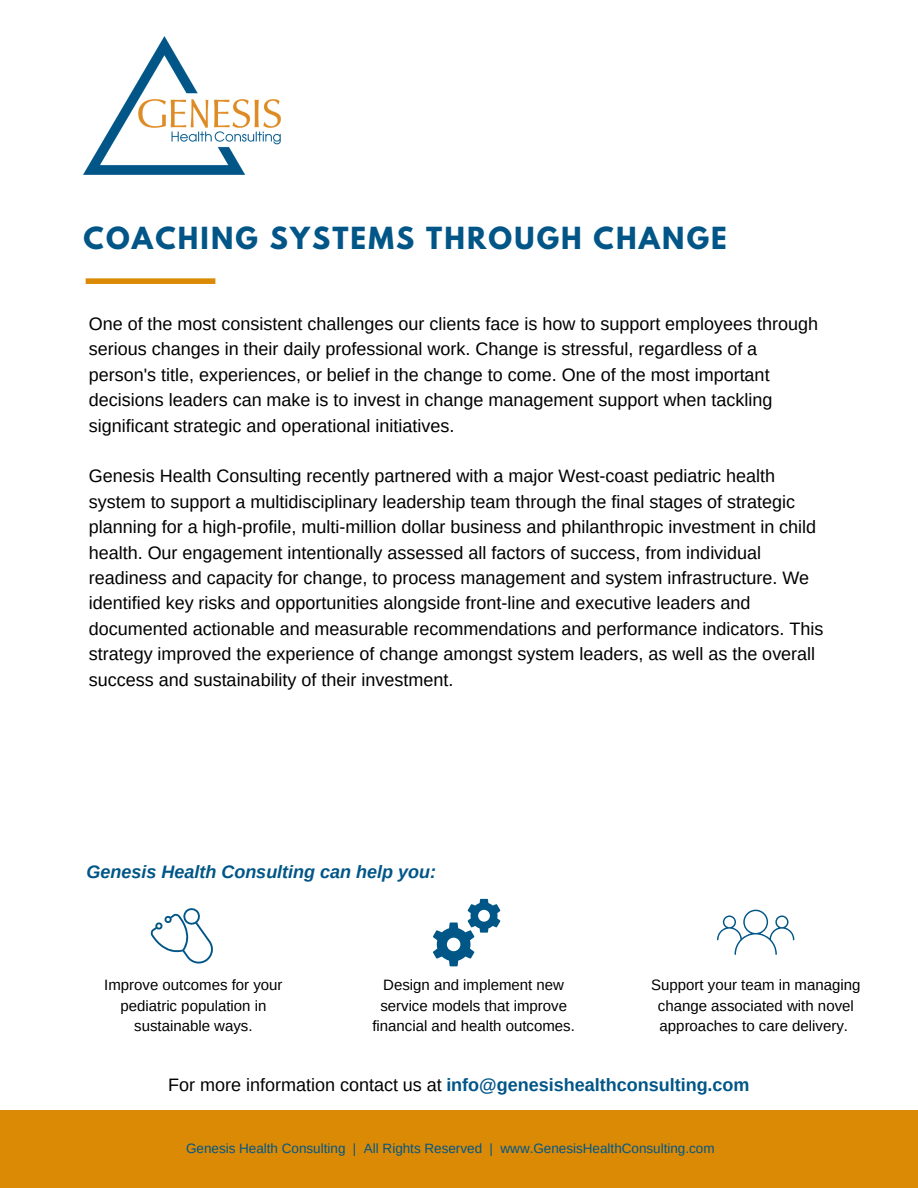
<style>
.page{position:relative;width:918px;height:1188px;background:#fff}
.page>*{position:absolute;margin:0;border:0;box-sizing:border-box;transform-origin:0 0}
.t1{font:700 27px "League Spartan";letter-spacing:.08em;color:#025687}
.t2{font:18px/25.3px "Arimo";color:#000}
.t3{font:700 18px "Arimo";color:#005687}
.t4{font:italic 700 18px "Arimo";color:#005687}
.t5{font:15px/20.2px "Arimo";color:#000;text-align:center}
.t6{font:13.5px "Arimo";color:#005687}
.s1{font-weight:400;color:#000}
</style>
<div class="page">
<div style="left:0;top:1110px;width:918px;height:78px;background:#db8a06"></div>
<img style="left:84px;top:36px;width:197px;height:139px">
<svg style="left:86px;top:278px;width:129px;height:6px"></svg>
<svg style="left:150px;top:908px;width:63px;height:56px"></svg>
<svg style="left:717px;top:910px;width:77px;height:45px"></svg>
<svg style="left:433px;top:899px;width:67px;height:67px"></svg>
<h1 class="t1" style="left:84px;top:224px;width:645px">COACHING SYSTEMS THROUGH CHANGE</h1>
<p class="t2" style="left:89px;top:311px;width:731px">One of the most consistent challenges our clients face is how to support employees through serious changes in their daily professional work. Change is stressful, regardless of a person's title, experiences, or belief in the change to come. One of the most important decisions leaders can make is to invest in change management support when tackling significant strategic and operational initiatives.</p>
<p class="t2" style="left:89px;top:463px;width:736px">Genesis Health Consulting recently partnered with a major West-coast pediatric health system to support a multidisciplinary leadership team through the final stages of strategic planning for a high-profile, multi-million dollar business and philanthropic investment in child health. Our engagement intentionally assessed all factors of success, from individual readiness and capacity for change, to process management and system infrastructure. We identified key risks and opportunities alongside front-line and executive leaders and documented actionable and measurable recommendations and performance indicators. This strategy improved the experience of change amongst system leaders, as well as the overall success and sustainability of their investment.</p>
<p class="t4" style="left:86px;top:862px;width:351px">Genesis Health Consulting can help you:</p>
<p class="t5" style="left:104px;top:975px;width:180px">Improve outcomes for your pediatric population in sustainable ways.</p>
<p class="t5" style="left:372px;top:975px;width:204px">Design and implement new service models that improve financial and health outcomes.</p>
<p class="t5" style="left:651px;top:975px;width:211px">Support your team in managing change associated with novel approaches to care delivery.</p>
<p class="t3" style="left:168px;top:1075px;width:583px"><span class="s1">For more information contact us at</span> info@genesishealthconsulting.com</p>
<p class="t6" style="left:186px;top:1140px;width:530px">Genesis Health Consulting | All Rights Reserved | www.GenesisHealthConsulting.com</p>
</div>
